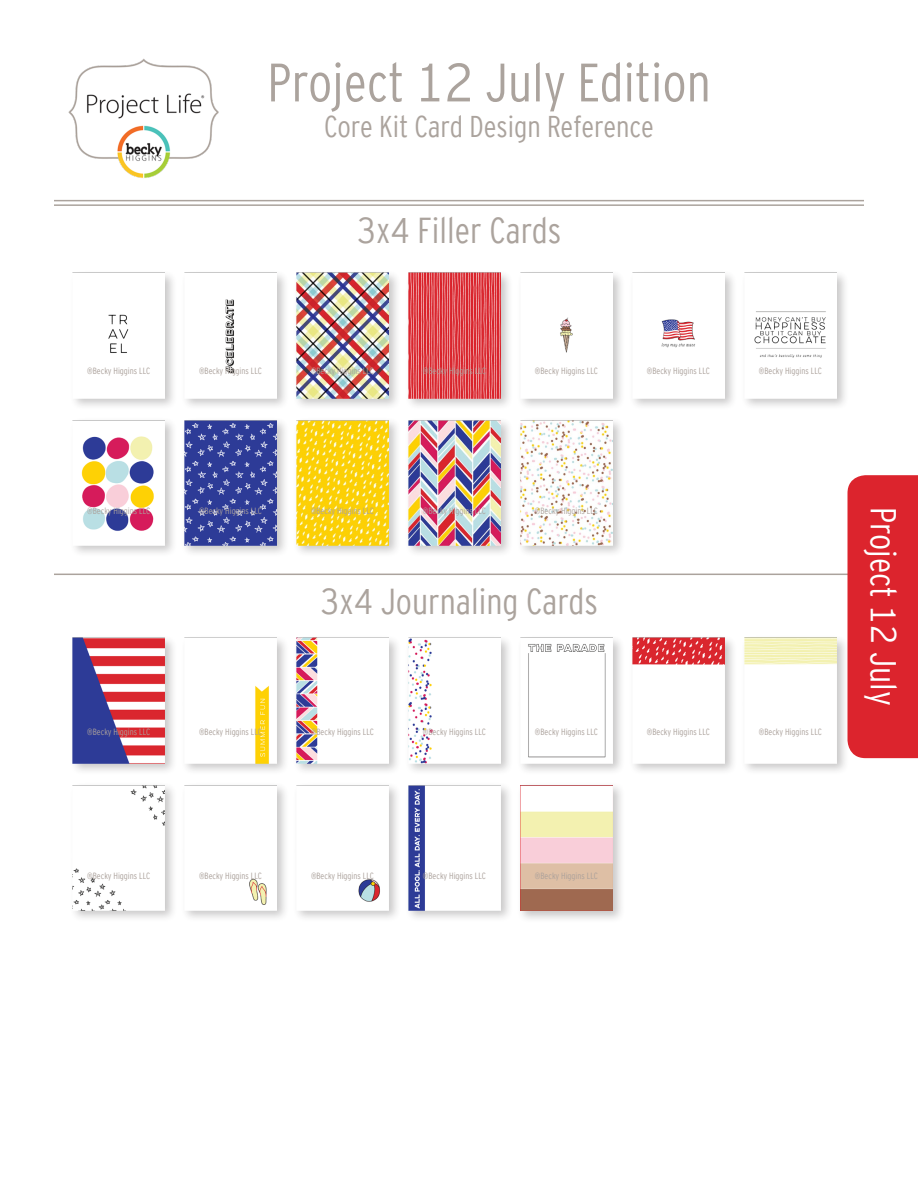
<style>
.page{position:relative;width:918px;height:1188px;background:#fff}
.page>*{position:absolute;margin:0;border:0;box-sizing:border-box;transform-origin:0 0}
.t1{font:54px "Interstate Cond Mono Lgt";color:#aba39d}
.t2{font:36px "Interstate Cond Mono Lgt";color:#aba39d}
.t3{font:36px "Interstate Cond Mono Lgt";color:#fff}
.t4{font:30px "Interstate Cond Mono Lgt";color:#aba39d}
.t5{font:9px "Interstate Cond Mono Lgt";color:#aba19b}
</style>
<div class="page">
<img style="left:68px;top:58px;width:151px;height:120px">
<hr style="left:54px;top:200px;width:810px;height:1px;background:#aba39d">
<hr style="left:54px;top:204px;width:810px;height:2px;background:#aba39d">
<hr style="left:54px;top:574px;width:810px;height:1px;background:#aba39d">
<div style="left:848px;top:475px;width:70px;height:283px;background:#dc242d"></div>
<div style="left:517px;top:782px;width:108px;height:141px;background:#231f20;opacity:.25"></div>
<img style="left:520px;top:785px;width:93px;height:125px">
<div style="left:405px;top:782px;width:108px;height:141px;background:#231f20;opacity:.25"></div>
<img style="left:408px;top:785px;width:93px;height:125px">
<div style="left:293px;top:782px;width:108px;height:141px;background:#231f20;opacity:.25"></div>
<img style="left:296px;top:785px;width:93px;height:125px">
<div style="left:181px;top:782px;width:108px;height:141px;background:#231f20;opacity:.25"></div>
<img style="left:184px;top:785px;width:93px;height:125px">
<div style="left:69px;top:782px;width:108px;height:141px;background:#231f20;opacity:.25"></div>
<img style="left:72px;top:785px;width:93px;height:125px">
<div style="left:741px;top:635px;width:108px;height:140px;background:#231f20;opacity:.25"></div>
<img style="left:744px;top:638px;width:93px;height:125px">
<div style="left:629px;top:635px;width:108px;height:140px;background:#231f20;opacity:.25"></div>
<img style="left:632px;top:638px;width:93px;height:125px">
<div style="left:517px;top:635px;width:108px;height:140px;background:#231f20;opacity:.25"></div>
<img style="left:520px;top:638px;width:93px;height:125px">
<div style="left:405px;top:635px;width:108px;height:140px;background:#231f20;opacity:.25"></div>
<img style="left:408px;top:638px;width:93px;height:125px">
<div style="left:293px;top:635px;width:108px;height:140px;background:#231f20;opacity:.25"></div>
<img style="left:296px;top:638px;width:93px;height:125px">
<div style="left:181px;top:635px;width:108px;height:140px;background:#231f20;opacity:.25"></div>
<img style="left:184px;top:638px;width:93px;height:125px">
<div style="left:69px;top:635px;width:108px;height:140px;background:#231f20;opacity:.25"></div>
<img style="left:72px;top:638px;width:93px;height:125px">
<div style="left:517px;top:417px;width:108px;height:141px;background:#231f20;opacity:.25"></div>
<img style="left:520px;top:420px;width:93px;height:125px">
<div style="left:405px;top:417px;width:108px;height:141px;background:#231f20;opacity:.25"></div>
<img style="left:408px;top:420px;width:93px;height:125px">
<div style="left:293px;top:417px;width:108px;height:141px;background:#231f20;opacity:.25"></div>
<img style="left:296px;top:420px;width:93px;height:125px">
<div style="left:181px;top:417px;width:108px;height:141px;background:#231f20;opacity:.25"></div>
<img style="left:184px;top:420px;width:93px;height:125px">
<div style="left:69px;top:417px;width:108px;height:141px;background:#231f20;opacity:.25"></div>
<img style="left:72px;top:420px;width:93px;height:125px">
<div style="left:741px;top:270px;width:108px;height:140px;background:#231f20;opacity:.25"></div>
<img style="left:744px;top:273px;width:93px;height:125px">
<div style="left:629px;top:270px;width:108px;height:140px;background:#231f20;opacity:.25"></div>
<img style="left:632px;top:273px;width:93px;height:125px">
<div style="left:517px;top:270px;width:108px;height:140px;background:#231f20;opacity:.25"></div>
<img style="left:520px;top:273px;width:93px;height:125px">
<div style="left:405px;top:270px;width:108px;height:140px;background:#231f20;opacity:.25"></div>
<img style="left:408px;top:273px;width:93px;height:125px">
<div style="left:293px;top:270px;width:108px;height:140px;background:#231f20;opacity:.25"></div>
<img style="left:296px;top:273px;width:93px;height:125px">
<div style="left:181px;top:270px;width:108px;height:140px;background:#231f20;opacity:.25"></div>
<img style="left:184px;top:273px;width:93px;height:125px">
<div style="left:69px;top:270px;width:108px;height:140px;background:#231f20;opacity:.25"></div>
<img style="left:72px;top:273px;width:93px;height:125px">
<h1 class="t1" style="left:267px;top:52px;width:445px">Project 12 July Edition</h1>
<h3 class="t4" style="left:324px;top:110px;width:331px">Core Kit Card Design Reference</h3>
<h2 class="t2" style="left:357px;top:210px;width:206px">3x4 Filler Cards</h2>
<p class="t5" style="left:87px;top:366px;width:64px">®Becky Higgins LLC</p>
<p class="t5" style="left:199px;top:366px;width:64px">®Becky Higgins LLC</p>
<p class="t5" style="left:311px;top:366px;width:64px">®Becky Higgins LLC</p>
<p class="t5" style="left:423px;top:366px;width:64px">®Becky Higgins LLC</p>
<p class="t5" style="left:535px;top:366px;width:64px">®Becky Higgins LLC</p>
<p class="t5" style="left:647px;top:366px;width:64px">®Becky Higgins LLC</p>
<p class="t5" style="left:759px;top:366px;width:64px">®Becky Higgins LLC</p>
<p class="t5" style="left:87px;top:506px;width:64px">®Becky Higgins LLC</p>
<p class="t5" style="left:199px;top:506px;width:64px">®Becky Higgins LLC</p>
<p class="t5" style="left:87px;top:727px;width:64px">®Becky Higgins LLC</p>
<p class="t5" style="left:199px;top:727px;width:64px">®Becky Higgins LLC</p>
<p class="t5" style="left:311px;top:506px;width:64px">®Becky Higgins LLC</p>
<p class="t5" style="left:423px;top:506px;width:64px">®Becky Higgins LLC</p>
<p class="t5" style="left:535px;top:506px;width:64px">®Becky Higgins LLC</p>
<h2 class="t2" style="left:320px;top:581px;width:279px">3x4 Journaling Cards</h2>
<p class="t5" style="left:311px;top:727px;width:64px">®Becky Higgins LLC</p>
<p class="t5" style="left:423px;top:727px;width:64px">®Becky Higgins LLC</p>
<p class="t5" style="left:535px;top:727px;width:64px">®Becky Higgins LLC</p>
<p class="t5" style="left:647px;top:727px;width:64px">®Becky Higgins LLC</p>
<p class="t5" style="left:759px;top:727px;width:64px">®Becky Higgins LLC</p>
<h2 class="t3" style="left:904px;top:507px;width:201px;rotate:90deg">Project 12 July</h2>
<p class="t5" style="left:87px;top:871px;width:64px">®Becky Higgins LLC</p>
<p class="t5" style="left:199px;top:871px;width:64px">®Becky Higgins LLC</p>
<p class="t5" style="left:311px;top:871px;width:64px">®Becky Higgins LLC</p>
<p class="t5" style="left:423px;top:871px;width:64px">®Becky Higgins LLC</p>
<p class="t5" style="left:535px;top:871px;width:64px">®Becky Higgins LLC</p>
</div>
